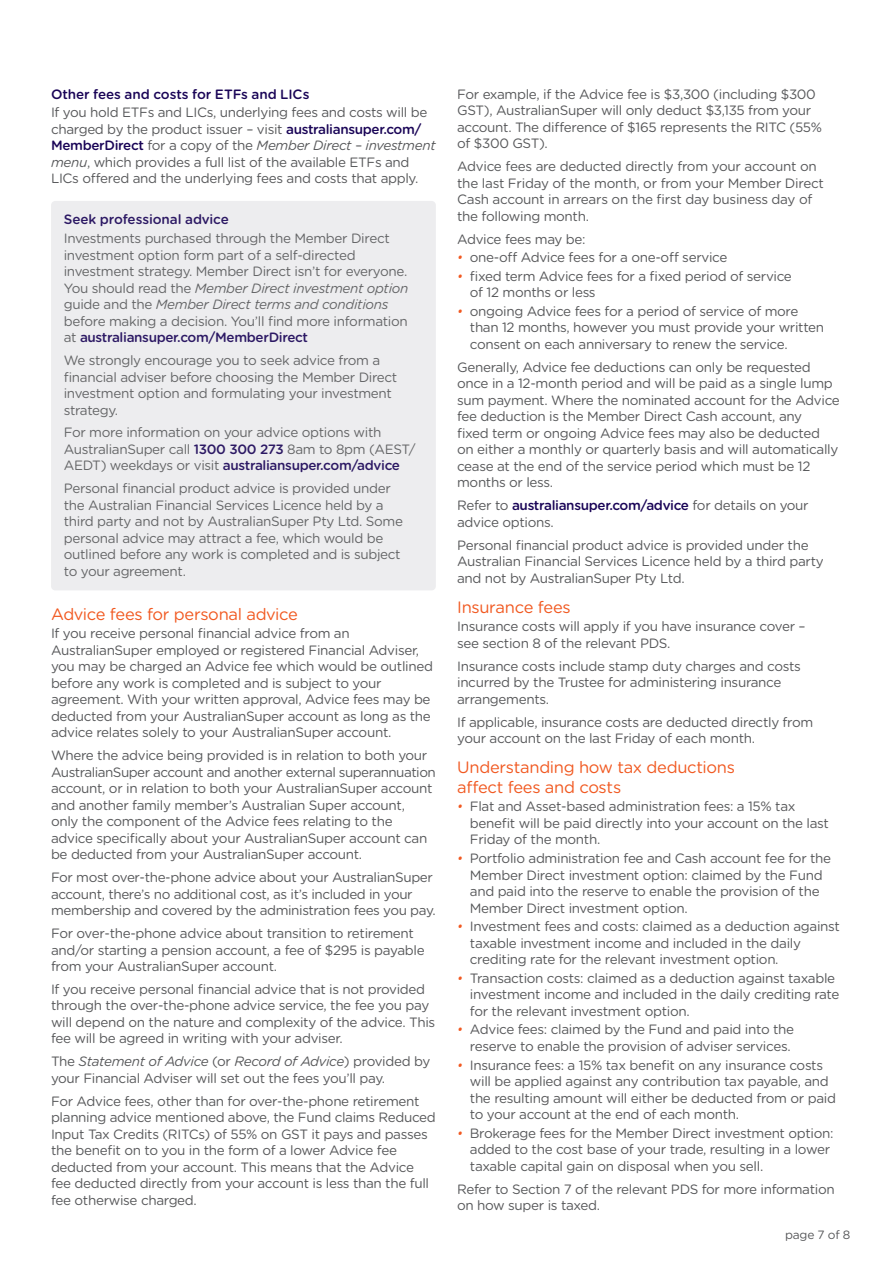
<style>
.page{position:relative;width:893px;height:1263px;background:#fff}
.page>*{position:absolute;margin:0;border:0;box-sizing:border-box;transform-origin:0 0}
.t1{font:16.5px/19.5px "Gotham Rounded";letter-spacing:-.02em;color:#f15921}
.Body{font:13.5px/16.5px "Gotham Rounded";letter-spacing:-.025em;color:#57585a}
.H3_Dusk{font:500 13.5px "Gotham Rounded";letter-spacing:-.005em;color:#1a0557}
.t2{font:12px "Gotham Rounded";letter-spacing:-.02em;color:#57585a}
.s1{font-weight:500;color:#1a0557}
.s2{font-style:italic}
.s3{font-family:"Gotham Narrow";font-style:italic;color:#f15921}
</style>
<div class="page">
<div style="left:51px;top:201px;width:385px;height:389px;background:#ececee;border-radius:4px"></div>
<p class="H3_Dusk" style="left:51px;top:84px;width:260px">Other fees and costs for ETFs and LICs</p>
<p class="Body" style="left:51px;top:104px;width:386px">If you hold ETFs and LICs, underlying fees and costs will be charged by the product issuer – visit <span class="s1">australiansuper.com/ MemberDirect</span> for a copy of the <span class="s2">Member Direct – investment menu</span>, which provides a full list of the available ETFs and LICs offered and the underlying fees and costs that apply.</p>
<p class="H3_Dusk" style="left:64px;top:210px;width:167px">Seek professional advice</p>
<p class="Body" style="left:64px;top:229px;width:346px">Investments purchased through the Member Direct investment option form part of a self-directed investment strategy. Member Direct isn’t for everyone.<br>You should read the <span class="s2">Member Direct investment option </span>guide and the <span class="s2">Member Direct terms and conditions </span>before making a decision. You’ll find more information at <span class="s1">australiansuper.com/MemberDirect</span></p>
<p class="Body" style="left:64px;top:351px;width:335px">We strongly encourage you to seek advice from a financial adviser before choosing the Member Direct investment option and formulating your investment strategy.</p>
<p class="Body" style="left:64px;top:424px;width:353px">For more information on your advice options with<br>AustralianSuper call <span class="s1">1300 300 273</span> 8am to 8pm (AEST/<br>AEDT) weekdays or visit <span class="s1">australiansuper.com/advice</span></p>
<p class="Body" style="left:64px;top:480px;width:341px">Personal financial product advice is provided under the Australian Financial Services Licence held by a third party and not by AustralianSuper Pty Ltd. Some personal advice may attract a fee, which would be outlined before any work is completed and is subject to your agreement.</p>
<h2 class="t1" style="left:51px;top:603px;width:249px">Advice fees for personal advice</h2>
<p class="Body" style="left:51px;top:625px;width:384px">If you receive personal financial advice from an AustralianSuper employed or registered Financial Adviser, you may be charged an Advice fee which would be outlined before any work is completed and is subject to your agreement. With your written approval, Advice fees may be deducted from your AustralianSuper account as long as the advice relates solely to your AustralianSuper account.</p>
<p class="Body" style="left:51px;top:747px;width:386px">Where the advice being provided is in relation to both your AustralianSuper account and another external superannuation account, or in relation to both your AustralianSuper account and another family member’s Australian Super account,<br>only the component of the Advice fees relating to the advice specifically about your AustralianSuper account can be deducted from your AustralianSuper account.</p>
<p class="Body" style="left:51px;top:868px;width:386px">For most over-the-phone advice about your AustralianSuper account, there’s no additional cost, as it’s included in your membership and covered by the administration fees you pay.</p>
<p class="Body" style="left:51px;top:924px;width:375px">For over-the-phone advice about transition to retirement and/or starting a pension account, a fee of $295 is payable from your AustralianSuper account.</p>
<p class="Body" style="left:51px;top:980px;width:386px">If you receive personal financial advice that is not provided through the over-the-phone advice service, the fee you pay will depend on the nature and complexity of the advice. This fee will be agreed in writing with your adviser.</p>
<p class="Body" style="left:51px;top:1053px;width:381px">The <span class="s2">Statement of Advice</span> (or <span class="s2">Record of Advice</span>) provided by your Financial Adviser will set out the fees you’ll pay.</p>
<p class="Body" style="left:51px;top:1092px;width:386px">For Advice fees, other than for over-the-phone retirement planning advice mentioned above, the Fund claims Reduced Input Tax Credits (RITCs) of 55% on GST it pays and passes the benefit on to you in the form of a lower Advice fee deducted from your account. This means that the Advice fee deducted directly from your account is less than the full fee otherwise charged.</p>
<p class="Body" style="left:457px;top:85px;width:366px">For example, if the Advice fee is $3,300 (including $300<br>GST), AustralianSuper will only deduct $3,135 from your account. The difference of $165 represents the RITC (55% of $300 GST).</p>
<p class="Body" style="left:457px;top:158px;width:368px">Advice fees are deducted directly from your account on the last Friday of the month, or from your Member Direct Cash account in arrears on the first day business day of the following month.</p>
<p class="Body" style="left:457px;top:230px;width:130px">Advice fees may be:</p>
<p class="Body" style="left:457px;top:249px;width:272px"><span class="s3">•</span> one-off Advice fees for a one-off service</p>
<p class="Body" style="left:470px;top:267px;width:324px;text-indent:-13px"><span class="s3">•</span> fixed term Advice fees for a fixed period of service of 12 months or less</p>
<p class="Body" style="left:470px;top:302px;width:356px;text-indent:-13px"><span class="s3">•</span> ongoing Advice fees for a period of service of more than 12 months, however you must provide your written consent on each anniversary to renew the service.</p>
<p class="Body" style="left:457px;top:358px;width:384px">Generally, Advice fee deductions can only be requested once in a 12-month period and will be paid as a single lump sum payment. Where the nominated account for the Advice fee deduction is the Member Direct Cash account, any<br>fixed term or ongoing Advice fees may also be deducted on either a monthly or quarterly basis and will automatically cease at the end of the service period which must be 12 months or less.</p>
<p class="Body" style="left:457px;top:497px;width:353px">Refer to <span class="s1">australiansuper.com/advice</span> for details on your advice options.</p>
<p class="Body" style="left:457px;top:536px;width:368px">Personal financial product advice is provided under the<br>Australian Financial Services Licence held by a third party and not by AustralianSuper Pty Ltd.</p>
<h2 class="t1" style="left:457px;top:596px;width:115px">Insurance fees</h2>
<p class="Body" style="left:457px;top:618px;width:350px">Insurance costs will apply if you have insurance cover – see section 8 of the relevant PDS.</p>
<p class="Body" style="left:457px;top:657px;width:345px">Insurance costs include stamp duty charges and costs incurred by the Trustee for administering insurance arrangements.</p>
<p class="Body" style="left:457px;top:713px;width:358px">If applicable, insurance costs are deducted directly from your account on the last Friday of each month.</p>
<h2 class="t1" style="left:457px;top:757px;width:279px">Understanding how tax deductions affect fees and costs</h2>
<p class="Body" style="left:470px;top:798px;width:361px;text-indent:-13px"><span class="s3">•</span> Flat and Asset-based administration fees: a 15% tax benefit will be paid directly into your account on the last<br>Friday of the month.</p>
<p class="Body" style="left:470px;top:849px;width:363px;text-indent:-13px"><span class="s3">•</span> Portfolio administration fee and Cash account fee for the Member Direct investment option: claimed by the Fund and paid into the reserve to enable the provision of the Member Direct investment option.</p>
<p class="Body" style="left:470px;top:917px;width:371px;text-indent:-13px"><span class="s3">•</span> Investment fees and costs: claimed as a deduction against taxable investment income and included in the daily crediting rate for the relevant investment option.</p>
<p class="Body" style="left:470px;top:969px;width:371px;text-indent:-13px"><span class="s3">•</span> Transaction costs: claimed as a deduction against taxable investment income and included in the daily crediting rate for the relevant investment option.</p>
<p class="Body" style="left:457px;top:1021px;width:339px;text-align:right"><span class="s3">•</span> Advice fees: claimed by the Fund and paid into the reserve to enable the provision of adviser services.</p>
<p class="Body" style="left:470px;top:1056px;width:368px;text-indent:-13px"><span class="s3">•</span> Insurance fees: a 15% tax benefit on any insurance costs will be applied against any contribution tax payable, and the resulting amount will either be deducted from or paid to your account at the end of each month.</p>
<p class="Body" style="left:470px;top:1124px;width:365px;text-indent:-13px"><span class="s3">•</span> Brokerage fees for the Member Direct investment option: added to the cost base of your trade, resulting in a lower taxable capital gain on disposal when you sell.</p>
<p class="Body" style="left:457px;top:1180px;width:379px">Refer to Section 7 of the relevant PDS for more information on how super is taxed.</p>
<p class="t2" style="left:785px;top:1227px;width:67px">page 7 of 8</p>
</div>
